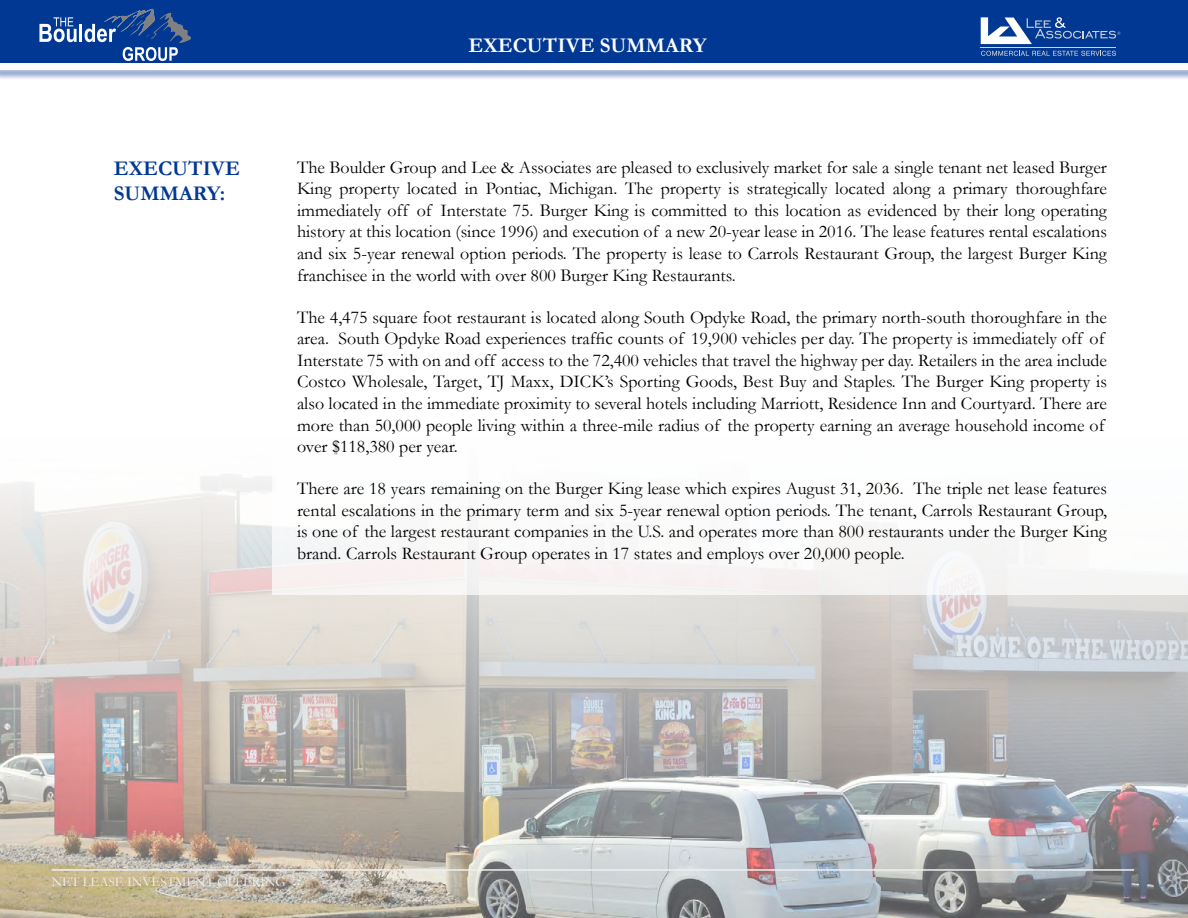
<style>
.page{position:relative;width:1188px;height:918px;background:#fff}
.page>*{position:absolute;margin:0;border:0;box-sizing:border-box;transform-origin:0 0}
.t1{font:700 21px/25.2px "Garamond";color:#003893}
.t2{font:700 21px "Garamond";color:#fff}
.t3{font:18px/21.6px "Garamond";color:#000;text-align:justify}
.t4{font:13.5px "Garamond";color:#efeff0}
</style>
<div class="page">
<div style="left:0;top:0;width:1188px;height:63px;background:#003893"></div>
<div style="left:0;top:65px;width:1188px;height:16px;background:#003893;opacity:.43"></div>
<div style="left:0;top:63px;width:1188px;height:7px;background:#fff"></div>
<svg style="left:39px;top:17px;width:38px;height:25px"></svg>
<hr style="left:79px;top:24px;width:3px;height:18px;background:#fff">
<svg style="left:85px;top:9px;width:106px;height:52px"></svg>
<hr style="left:981px;top:48px;width:135px;height:1px;background:#d1d3d4">
<svg style="left:981px;top:51px;width:135px;height:5px"></svg>
<svg style="left:981px;top:17px;width:139px;height:27px"></svg>
<img style="left:0;top:474px;width:1188px;height:444px">
<div style="left:272px;top:149px;width:916px;height:446px;background:#fff"></div>
<hr style="left:52px;top:869px;width:1082px;height:2px;background:#efeff0">
<p class="t2" style="left:469px;top:32px;width:239px">EXECUTIVE SUMMARY</p>
<p class="t1" style="left:114px;top:155px;width:127px">EXECUTIVE<br>SUMMARY:</p>
<p class="t3" style="left:297px;top:156px;width:812px">The Boulder Group and Lee &amp; Associates are pleased to exclusively market for sale a single tenant net leased Burger King property located in Pontiac, Michigan. The property is strategically located along a primary thoroughfare immediately off of Interstate 75. Burger King is committed to this location as evidenced by their long operating history at this location (since 1996) and execution of a new 20-year lease in 2016. The lease features rental escalations and six 5-year renewal option periods. The property is lease to Carrols Restaurant Group, the largest Burger King franchisee in the world with over 800 Burger King Restaurants.</p>
<p class="t3" style="left:297px;top:306px;width:812px;text-align:left">The 4,475 square foot restaurant is located along South Opdyke Road, the primary north-south thoroughfare in the area. South Opdyke Road experiences traffic counts of 19,900 vehicles per day. The property is immediately off of Interstate 75 with on and off access to the 72,400 vehicles that travel the highway per day. Retailers in the area include Costco Wholesale, Target, TJ Maxx, DICK’s Sporting Goods, Best Buy and Staples. The Burger King property is also located in the immediate proximity to several hotels including Marriott, Residence Inn and Courtyard. There are more than 50,000 people living within a three-mile radius of the property earning an average household income of over $118,380 per year.</p>
<p class="t3" style="left:297px;top:477px;width:812px">There are 18 years remaining on the Burger King lease which expires August 31, 2036. The triple net lease features rental escalations in the primary term and six 5-year renewal option periods. The tenant, Carrols Restaurant Group, is one of the largest restaurant companies in the U.S. and operates more than 800 restaurants under the Burger King brand. Carrols Restaurant Group operates in 17 states and employs over 20,000 people.</p>
<p class="t4" style="left:52px;top:873px;width:236px">NET LEASE INVESTMENT OFFERING</p>
</div>
